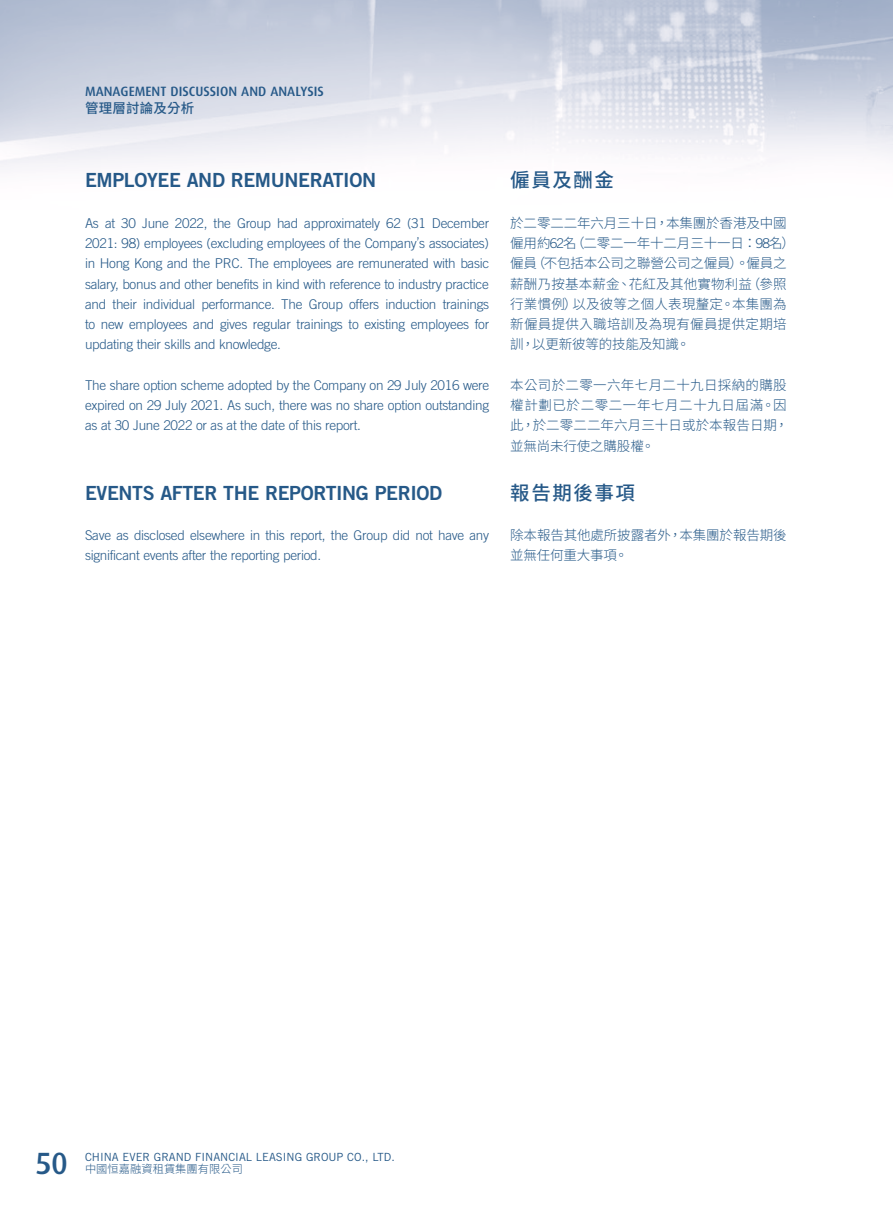
<style>
.page{position:relative;width:893px;height:1212px;background:#fff}
.page>*{position:absolute;margin:0;border:0;box-sizing:border-box;transform-origin:0 0}
.t1{font:500 30.75px "Dax";color:#265988}
.Heading_1{font:19.5px "Trade Gothic LT Std Bd 2";letter-spacing:-.02em;color:#265988}
.C_Heading_1{font:500 19.5px "Source Han Sans TC";letter-spacing:.08em;color:#265988}
.Body_Text{font:300 13.5px/20.2px "Trade Gothic LT Std";letter-spacing:-.02em;color:#265988;text-align:justify}
.C_Body_Text{font:300 13.5px/20.2px "Source Han Sans TC";letter-spacing:.005em;color:#265988}
.C_Body_Text-2{font:300 13.5px/20.2px "Source Han Sans TC";letter-spacing:.025em;color:#265988}
.t2{font:500 13.5px "Dax";color:#265988}
.t3{font:500 13.5px "Source Han Sans TC";letter-spacing:.015em;color:#265988}
.t4{font:11.25px "Trade Gothic LT Std";color:#265988}
.t5{font:300 11.25px "Source Han Sans TC";letter-spacing:.005em;color:#265988}
.s1{font-family:"Trade Gothic LT Std"}
</style>
<div class="page">
<img style="left:0;top:0;width:893px;height:167px">
<p class="t2" style="left:85px;top:84px;width:240px">MANAGEMENT DISCUSSION AND ANALYSIS</p>
<p class="t3" style="left:85px;top:100px;width:111px">管理層討論及分析</p>
<p class="Heading_1" style="left:85px;top:168px;width:293px">EMPLOYEE AND REMUNERATION</p>
<p class="Body_Text" style="left:85px;top:213px;width:406px">As at 30 June 2022, the Group had approximately 62 (31 December 2021: 98) employees (excluding employees of the Company’s associates) in Hong Kong and the PRC. The employees are remunerated with basic salary, bonus and other benefits in kind with reference to industry practice and their individual performance. The Group offers induction trainings to new employees and gives regular trainings to existing employees for updating their skills and knowledge.</p>
<p class="Body_Text" style="left:85px;top:375px;width:406px">The share option scheme adopted by the Company on 29 July 2016 were expired on 29 July 2021. As such, there was no share option outstanding as at 30 June 2022 or as at the date of this report.</p>
<p class="Heading_1" style="left:85px;top:481px;width:359px">EVENTS AFTER THE REPORTING PERIOD</p>
<p class="Body_Text" style="left:85px;top:525px;width:406px">Save as disclosed elsewhere in this report, the Group did not have any significant events after the reporting period.</p>
<p class="C_Heading_1" style="left:510px;top:169px;width:105px">僱員及酬金</p>
<p class="C_Body_Text" style="left:510px;top:213px;width:286px">於二零二二年六月三十日，本集團於香港及中國僱用約<span class="s1">62</span>名（二零二一年十二月三十一日：<span class="s1">98</span>名）僱員（不包括本公司之聯營公司之僱員）。僱員之薪酬乃按基本薪金、花紅及其他實物利益（參照行業慣例）以及彼等之個人表現釐定。本集團為新僱員提供入職培訓及為現有僱員提供定期培訓，以更新彼等的技能及知識。</p>
<p class="C_Body_Text-2" style="left:510px;top:375px;width:280px">本公司於二零一六年七月二十九日採納的購股權計劃已於二零二一年七月二十九日屆滿。因此，於二零二二年六月三十日或於本報告日期，並無尚未行使之購股權。</p>
<p class="C_Heading_1" style="left:510px;top:481px;width:126px">報告期後事項</p>
<p class="C_Body_Text" style="left:510px;top:525px;width:278px">除本報告其他處所披露者外，本集團於報告期後並無任何重大事項。</p>
<h1 class="t1" style="left:35px;top:1146px;width:34px">50</h1>
<p class="t4" style="left:85px;top:1150px;width:311px">CHINA EVER GRAND FINANCIAL LEASING GROUP CO., LTD.</p>
<p class="t5" style="left:85px;top:1162px;width:159px">中國恒嘉融資租賃集團有限公司</p>
</div>
